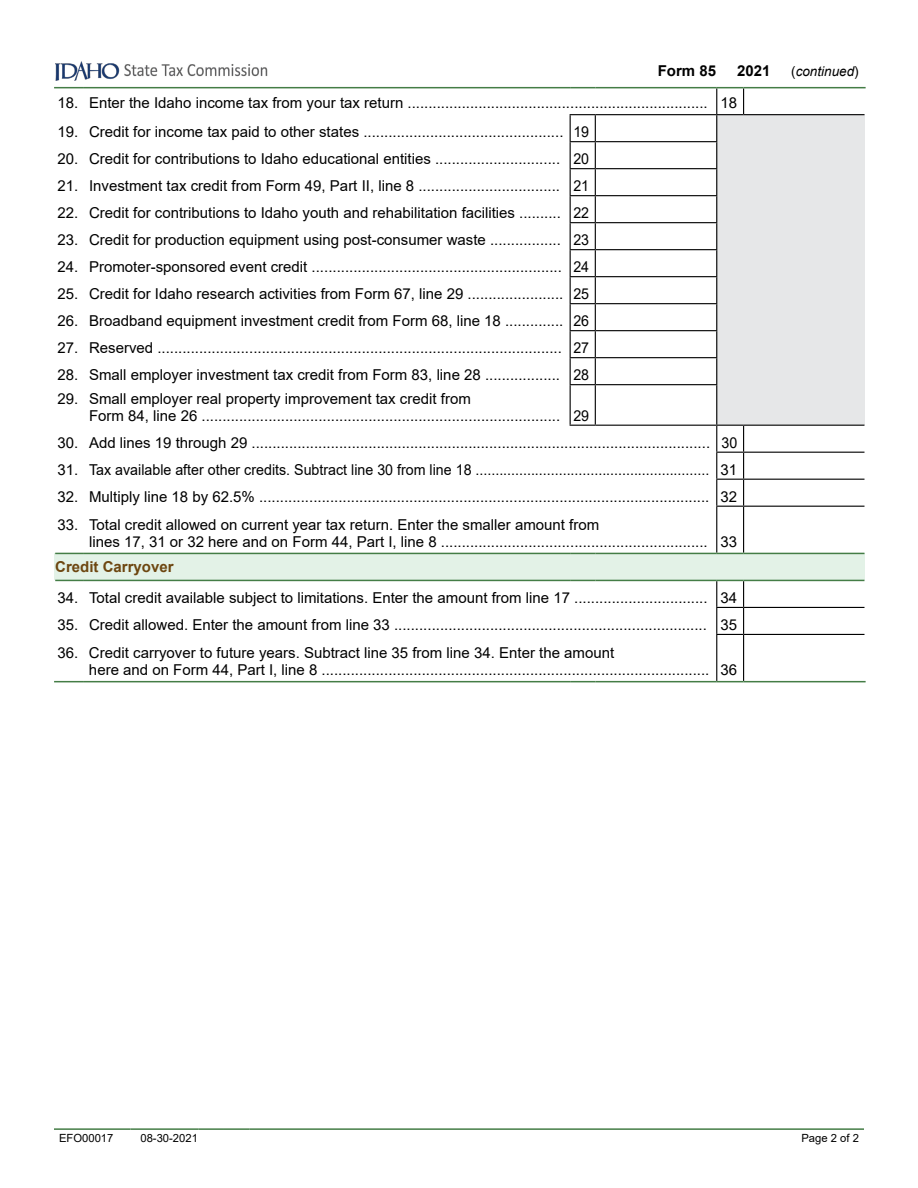
<style>
.page{position:relative;width:918px;height:1188px;background:#fff}
.page>*{position:absolute;margin:0;border:0;box-sizing:border-box;transform-origin:0 0}
.t1{font:15px/16.5px "Arial";color:#000}
.t2{font:700 15px "Arial";color:#6d4610}
.t3{font:700 15px "Arial";color:#000}
.t4{font:italic 13.5px "Arial";color:#000}
.t5{font:11.25px "Arial";color:#000}
.s1{font-style:normal}
</style>
<div class="page">
<div style="left:717px;top:115px;width:148px;height:310px;background:#e6e7e8"></div>
<div style="left:55px;top:553px;width:810px;height:27px;background:#e3f2e7"></div>
<hr style="left:595px;top:114px;width:122px;height:1px;background:#000">
<hr style="left:595px;top:141px;width:122px;height:1px;background:#000">
<hr style="left:595px;top:168px;width:122px;height:1px;background:#000">
<hr style="left:595px;top:195px;width:122px;height:1px;background:#000">
<hr style="left:595px;top:222px;width:122px;height:1px;background:#000">
<hr style="left:595px;top:249px;width:122px;height:1px;background:#000">
<hr style="left:595px;top:276px;width:122px;height:1px;background:#000">
<hr style="left:595px;top:303px;width:122px;height:1px;background:#000">
<hr style="left:595px;top:330px;width:122px;height:1px;background:#000">
<hr style="left:595px;top:357px;width:122px;height:1px;background:#000">
<svg style="left:570px;top:114px;width:26px;height:271px"></svg>
<hr style="left:570px;top:385px;width:1px;height:40px;background:#000">
<hr style="left:595px;top:384px;width:122px;height:1px;background:#000">
<hr style="left:595px;top:385px;width:1px;height:40px;background:#000">
<svg style="left:570px;top:425px;width:25px;height:1px"></svg>
<hr style="left:595px;top:425px;width:122px;height:1px;background:#000">
<hr style="left:744px;top:114px;width:121px;height:1px;background:#000">
<hr style="left:716px;top:385px;width:1px;height:40px;background:#000">
<hr style="left:744px;top:452px;width:121px;height:1px;background:#000">
<hr style="left:744px;top:425px;width:121px;height:1px;background:#000">
<svg style="left:54px;top:87px;width:29px;height:1px"></svg>
<hr style="left:83px;top:87px;width:487px;height:1px;background:#447d46">
<svg style="left:570px;top:87px;width:25px;height:1px"></svg>
<hr style="left:595px;top:87px;width:122px;height:1px;background:#447d46">
<svg style="left:716px;top:87px;width:28px;height:297px"></svg>
<hr style="left:744px;top:87px;width:122px;height:1px;background:#447d46">
<hr style="left:744px;top:479px;width:121px;height:1px;background:#000">
<svg style="left:716px;top:425px;width:28px;height:82px"></svg>
<hr style="left:716px;top:507px;width:1px;height:46px;background:#000">
<hr style="left:744px;top:506px;width:121px;height:1px;background:#000">
<hr style="left:743px;top:507px;width:1px;height:46px;background:#000">
<hr style="left:744px;top:607px;width:121px;height:1px;background:#000">
<hr style="left:716px;top:635px;width:1px;height:46px;background:#000">
<hr style="left:744px;top:634px;width:121px;height:1px;background:#000">
<hr style="left:743px;top:635px;width:1px;height:46px;background:#000">
<svg style="left:54px;top:681px;width:29px;height:1px"></svg>
<hr style="left:83px;top:681px;width:487px;height:1px;background:#447d46">
<svg style="left:570px;top:681px;width:25px;height:1px"></svg>
<hr style="left:595px;top:681px;width:122px;height:1px;background:#447d46">
<svg style="left:717px;top:681px;width:27px;height:1px"></svg>
<hr style="left:744px;top:681px;width:122px;height:1px;background:#447d46">
<svg style="left:55px;top:553px;width:28px;height:1px"></svg>
<hr style="left:83px;top:553px;width:487px;height:1px;background:#447d46">
<svg style="left:570px;top:553px;width:25px;height:1px"></svg>
<hr style="left:595px;top:553px;width:122px;height:1px;background:#447d46">
<svg style="left:717px;top:553px;width:27px;height:1px"></svg>
<hr style="left:744px;top:553px;width:121px;height:1px;background:#447d46">
<svg style="left:55px;top:580px;width:28px;height:1px"></svg>
<hr style="left:83px;top:580px;width:487px;height:1px;background:#447d46">
<svg style="left:570px;top:580px;width:25px;height:1px"></svg>
<hr style="left:595px;top:580px;width:122px;height:1px;background:#447d46">
<svg style="left:716px;top:580px;width:28px;height:55px"></svg>
<hr style="left:744px;top:580px;width:121px;height:1px;background:#447d46">
<hr style="left:54px;top:1128px;width:77px;height:2px;background:#447d46">
<hr style="left:131px;top:1128px;width:68px;height:2px;background:#447d46">
<hr style="left:199px;top:1128px;width:25px;height:2px;background:#447d46">
<hr style="left:224px;top:1128px;width:25px;height:2px;background:#447d46">
<hr style="left:249px;top:1128px;width:459px;height:2px;background:#447d46">
<hr style="left:708px;top:1128px;width:156px;height:2px;background:#447d46">
<img style="left:56px;top:61px;width:212px;height:20px">
<p class="t3" style="left:658px;top:60px;width:60px">Form 85</p>
<p class="t3" style="left:737px;top:60px;width:35px">2021</p>
<p class="t4" style="left:791px;top:62px;width:69px"><span class="s1">(</span>continued<span class="s1">)</span></p>
<p class="t1" style="left:57px;top:94px;width:681px">18. Enter the Idaho income tax from your tax return ........................................................................ 18</p>
<p class="t1" style="left:57px;top:124px;width:533px">19. Credit for income tax paid to other states ................................................ 19</p>
<p class="t1" style="left:57px;top:151px;width:533px">20. Credit for contributions to Idaho educational entities .............................. 20</p>
<p class="t1" style="left:57px;top:178px;width:533px">21. Investment tax credit from Form 49, Part II, line 8 .................................. 21</p>
<p class="t1" style="left:57px;top:205px;width:533px">22. Credit for contributions to Idaho youth and rehabilitation facilities .......... 22</p>
<p class="t1" style="left:57px;top:232px;width:533px">23. Credit for production equipment using post-consumer waste ................. 23</p>
<p class="t1" style="left:57px;top:259px;width:533px">24. Promoter-sponsored event credit ............................................................ 24</p>
<p class="t1" style="left:57px;top:286px;width:533px">25. Credit for Idaho research activities from Form 67, line 29 ....................... 25</p>
<p class="t1" style="left:57px;top:313px;width:533px">26. Broadband equipment investment credit from Form 68, line 18 .............. 26</p>
<p class="t1" style="left:57px;top:340px;width:533px">27. Reserved ................................................................................................. 27</p>
<p class="t1" style="left:57px;top:367px;width:533px">28. Small employer investment tax credit from Form 83, line 28 .................. 28</p>
<p class="t1" style="left:89px;top:391px;width:502px;text-indent:-32px">29. Small employer real property improvement tax credit from<br>Form 84, line 26 ...................................................................................... 29</p>
<p class="t1" style="left:57px;top:434px;width:681px">30. Add lines 19 through 29 .............................................................................................................. 30</p>
<p class="t1" style="left:57px;top:461px;width:681px">31. Tax available after other credits. Subtract line 30 from line 18 ........................................................... 31</p>
<p class="t1" style="left:57px;top:488px;width:681px">32. Multiply line 18 by 62.5% ............................................................................................................ 32</p>
<p class="t1" style="left:89px;top:517px;width:650px;text-indent:-32px">33. Total credit allowed on current year tax return. Enter the smaller amount from<br>lines 17, 31 or 32 here and on Form 44, Part I, line 8 ................................................................ 33</p>
<p class="t2" style="left:55px;top:557px;width:120px">Credit Carryover</p>
<p class="t1" style="left:57px;top:589px;width:681px">34. Total credit available subject to limitations. Enter the amount from line 17 ................................ 34</p>
<p class="t1" style="left:57px;top:616px;width:681px">35. Credit allowed. Enter the amount from line 33 ........................................................................... 35</p>
<p class="t1" style="left:89px;top:645px;width:650px;text-indent:-32px">36. Credit carryover to future years. Subtract line 35 from line 34. Enter the amount<br>here and on Form 44, Part I, line 8 ............................................................................................. 36</p>
<p class="t5" style="left:59px;top:1130px;width:56px">EFO00017</p>
<p class="t5" style="left:140px;top:1130px;width:59px">08-30-2021</p>
<p class="t5" style="left:801px;top:1130px;width:59px">Page 2 of 2</p>
</div>
